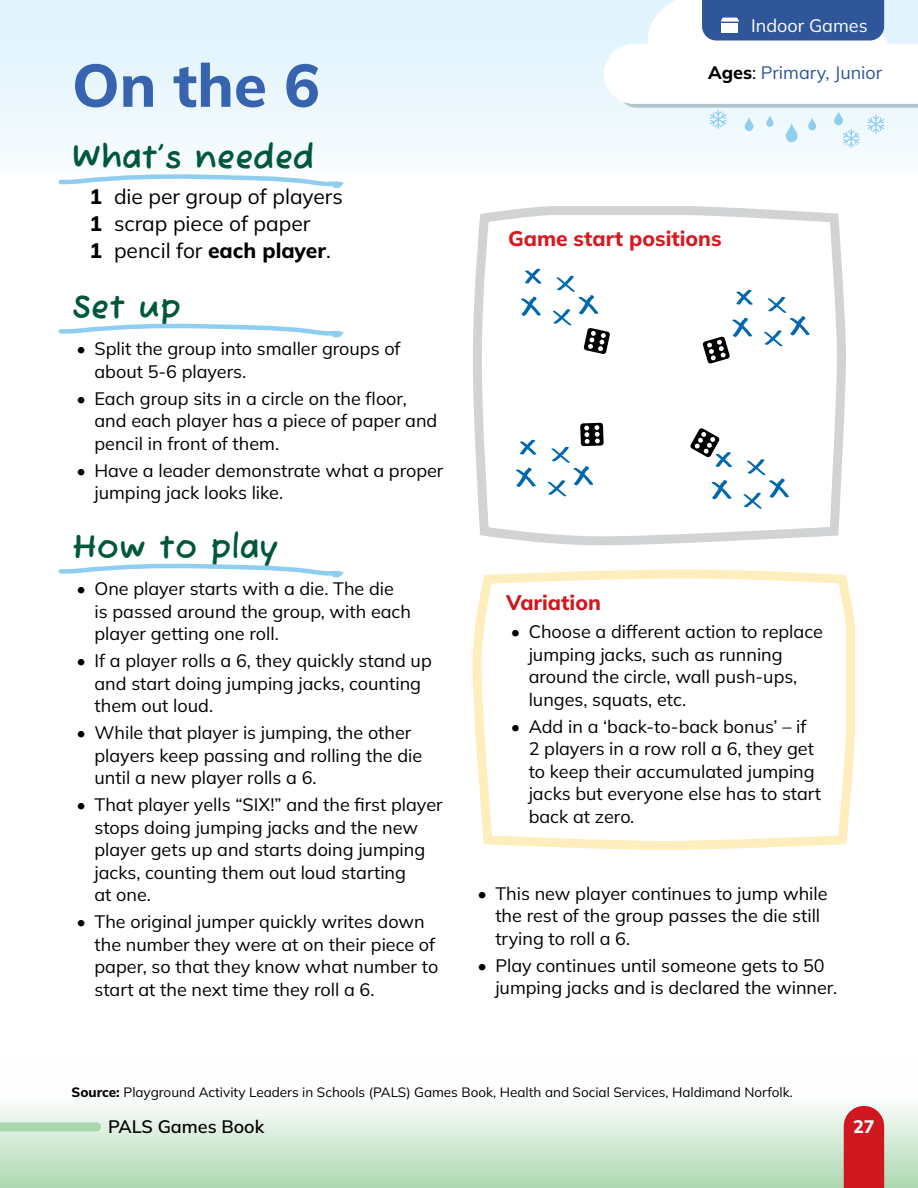
<style>
.page{position:relative;width:918px;height:1188px;background:#fff}
.page>*{position:absolute;margin:0;border:0;box-sizing:border-box;transform-origin:0 0}
.t1{font:800 60px "Mulish";color:#3763af}
.t2{font:700 33px "Fuzzy Bubbles";color:#00583b}
.p_Whats_needed_list{font:21px "Mulish";color:#000}
.p_Whats_needed_list-2{font:800 21px "Mulish";color:#000}
.t3{font:800 21px "Mulish";color:#d71920}
.t4{font:800 21px "Mulish";color:#ce171e}
.t5{font:18px/22.5px "Mulish";color:#000}
.t6{font:18px "Mulish";color:#2f5699}
.t7{font:600 18px "Mulish";color:#000}
.t8{font:18px "Mulish";color:#fff}
.t9{font:800 18px "Mulish";color:#fff}
.p_Source_footnote{font:13.5px "Mulish";color:#000}
.s1{font-weight:800}
.s2{font-weight:400}
.s3{font-weight:800;color:#000}
.s4{color:#000}
</style>
<div class="page">
<div style="left:0;top:1061px;width:918px;height:127px;background:linear-gradient(to bottom,#fff,#b2dbb7)"></div>
<div style="left:844px;top:1106px;width:40px;height:82px;background:#ce171e"></div>
<svg style="left:0;top:1122px;width:101px;height:9px"></svg>
<div style="left:0;top:0;width:918px;height:179px;background:linear-gradient(to bottom,#ddf2fd,#f9fcfe)"></div>
<svg style="left:473px;top:206px;width:373px;height:340px"></svg>
<svg style="left:520px;top:297px;width:21px;height:19px"></svg>
<svg style="left:524px;top:269px;width:18px;height:15px"></svg>
<svg style="left:515px;top:468px;width:21px;height:19px"></svg>
<svg style="left:519px;top:440px;width:18px;height:15px"></svg>
<svg style="left:736px;top:290px;width:17px;height:15px"></svg>
<svg style="left:764px;top:297px;width:46px;height:49px"></svg>
<svg style="left:711px;top:480px;width:21px;height:20px"></svg>
<svg style="left:743px;top:459px;width:46px;height:50px"></svg>
<svg style="left:553px;top:276px;width:57px;height:78px"></svg>
<svg style="left:548px;top:423px;width:56px;height:73px"></svg>
<svg style="left:703px;top:318px;width:50px;height:46px"></svg>
<svg style="left:690px;top:428px;width:42px;height:39px"></svg>
<svg style="left:472px;top:569px;width:383px;height:281px"></svg>
<svg style="left:56px;top:172px;width:291px;height:16px"></svg>
<svg style="left:58px;top:323px;width:286px;height:15px"></svg>
<svg style="left:58px;top:563px;width:286px;height:15px"></svg>
<svg style="left:604px;top:0;width:314px;height:148px"></svg>
<h2 class="t1" style="left:72px;top:45px;width:249px">On the 6</h2>
<h3 class="t2" style="left:72px;top:129px;width:244px">What’s needed</h3>
<p class="p_Whats_needed_list" style="left:89px;top:183px;width:255px"><span class="s1">1</span> die per group of players</p>
<p class="p_Whats_needed_list" style="left:89px;top:210px;width:223px"><span class="s1">1</span> scrap piece of paper</p>
<p class="p_Whats_needed_list-2" style="left:89px;top:237px;width:243px">1 <span class="s2">pencil for</span> each player<span class="s2">.</span></p>
<h3 class="t2" style="left:72px;top:278px;width:110px">Set up</h3>
<p class="t5" style="left:94px;top:337px;width:308px;text-indent:-18px">• Split the group into smaller groups of about 5-6 players.</p>
<p class="t5" style="left:94px;top:387px;width:344px;text-indent:-18px">• Each group sits in a circle on the floor, and each player has a piece of paper and pencil in front of them.</p>
<p class="t5" style="left:94px;top:459px;width:351px;text-indent:-18px">• Have a leader demonstrate what a proper jumping jack looks like.</p>
<h3 class="t2" style="left:72px;top:518px;width:208px">How to play</h3>
<p class="t5" style="left:94px;top:577px;width:318px;text-indent:-18px">• One player starts with a die. The die is passed around the group, with each player getting one roll.</p>
<p class="t5" style="left:94px;top:649px;width:339px;text-indent:-18px">• If a player rolls a 6, they quickly stand up and start doing jumping jacks, counting them out loud.</p>
<p class="t5" style="left:94px;top:721px;width:329px;text-indent:-18px">• While that player is jumping, the other players keep passing and rolling the die until a new player rolls a 6.</p>
<p class="t5" style="left:94px;top:793px;width:350px;text-indent:-18px">• That player yells “SIX!” and the first player stops doing jumping jacks and the new player gets up and starts doing jumping jacks, counting them out loud starting<br>at one.</p>
<p class="t5" style="left:94px;top:910px;width:345px;text-indent:-18px">• The original jumper quickly writes down the number they were at on their piece of paper, so that they know what number to start at the next time they roll a 6.</p>
<p class="t8" style="left:751px;top:13px;width:118px">Indoor Games</p>
<p class="t6" style="left:708px;top:60px;width:176px"><span class="s3">Ages</span><span class="s4">:</span> Primary, Junior</p>
<p class="t3" style="left:508px;top:225px;width:215px">Game start positions</p>
<h4 class="t4" style="left:506px;top:588px;width:96px">Variation</h4>
<p class="t5" style="left:529px;top:620px;width:296px;text-indent:-18px">• Choose a different action to replace jumping jacks, such as running around the circle, wall push-ups, lunges, squats, etc.</p>
<p class="t5" style="left:529px;top:715px;width:294px;text-indent:-18px">• Add in a ‘back-to-back bonus’ – if<br>2 players in a row roll a 6, they get to keep their accumulated jumping jacks but everyone else has to start back at zero.</p>
<p class="t5" style="left:495px;top:882px;width:334px;text-indent:-18px">• This new player continues to jump while the rest of the group passes the die still trying to roll a 6.</p>
<p class="t5" style="left:495px;top:954px;width:343px;text-indent:-18px">• Play continues until someone gets to 50 jumping jacks and is declared the winner.</p>
<p class="p_Source_footnote" style="left:71px;top:1083px;width:723px"><span class="s1">Source:</span> Playground Activity Leaders in Schools (PALS) Games Book, Health and Social Services, Haldimand Norfolk.</p>
<p class="t7" style="left:108px;top:1114px;width:158px">PALS Games Book</p>
<p class="t9" style="left:853px;top:1114px;width:23px">27</p>
</div>
